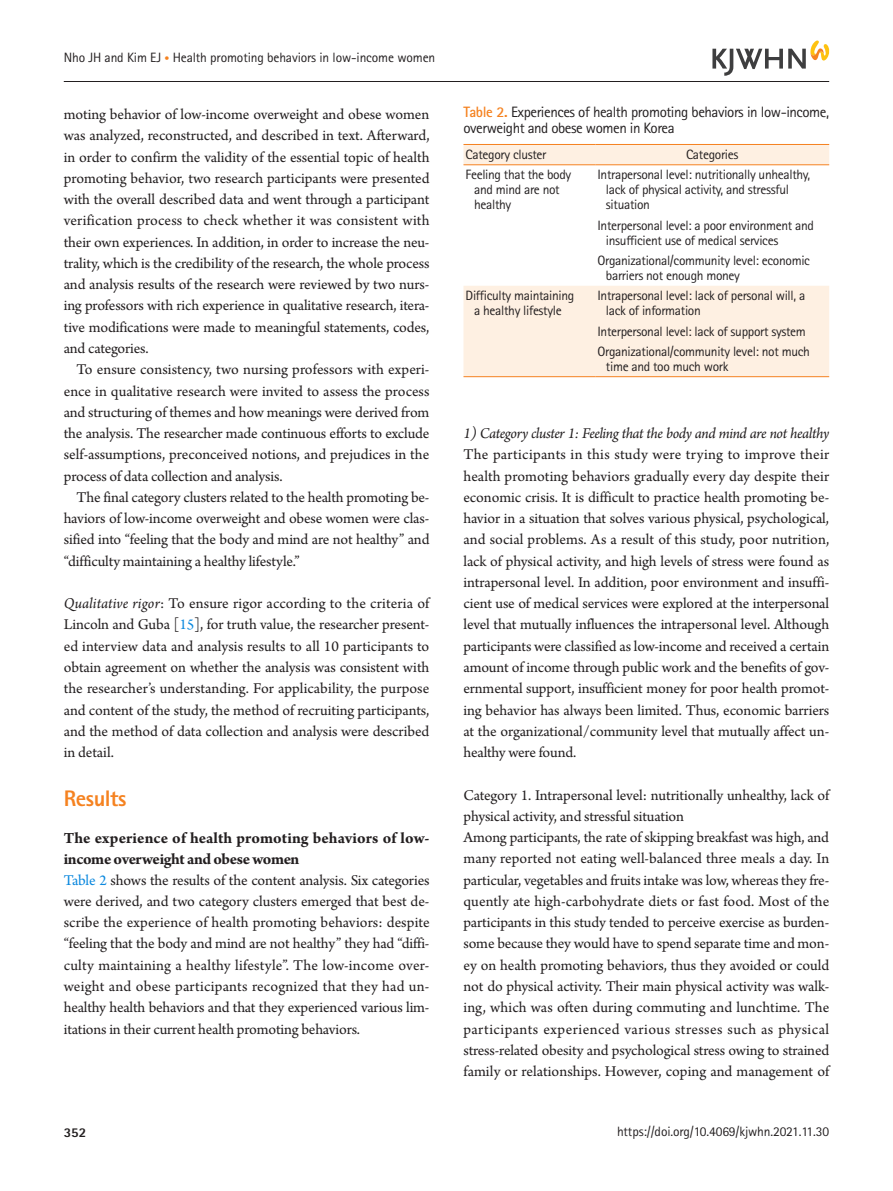
<style>
.page{position:relative;width:893px;height:1191px;background:#fff}
.page>*{position:absolute;margin:0;border:0;box-sizing:border-box;transform-origin:0 0}
.body-title-eng{font:800 22.5px "Rotis Sans Serif Std";letter-spacing:-.02em;color:#f58220}
.body-sub-title_eng{font:700 16.5px/21.3px "Arno Pro";color:#231f20}
.body_eng{font:15.75px/21.3px "Arno Pro";letter-spacing:-.01em;color:#231f20;text-align:justify}
.body_eng-2{font:italic 15.75px "Arno Pro";letter-spacing:-.025em;color:#231f20}
.table-caption{font:15px/16.5px "Rotis Sans Serif Std";letter-spacing:-.03em;color:#231f20}
.tbody{font:13.5px/15px "Rotis Sans Serif Std";letter-spacing:-.025em;color:#231f20}
.t1{font:800 13.5px "Rotis Sans Serif Std";color:#231f20}
.s1{font-family:"Arial Unicode MS";font-size:14.25px;color:#f58220}
.s2{font-style:italic}
.s3{color:#0b88de}
.s4{font-weight:700;color:#f58220}
</style>
<div class="page">
<hr style="left:64px;top:81px;width:765px;height:1px;background:#231f20">
<svg style="left:712px;top:40px;width:118px;height:36px"></svg>
<svg style="left:463px;top:145px;width:366px;height:231px"></svg>
<hr style="left:463px;top:376px;width:132px;height:1px;background:#f58220">
<hr style="left:595px;top:376px;width:234px;height:1px;background:#f58220">
<hr style="left:463px;top:144px;width:132px;height:1px;background:#f58220">
<hr style="left:595px;top:144px;width:234px;height:1px;background:#f58220">
<hr style="left:463px;top:164px;width:132px;height:1px;background:#f58220">
<hr style="left:595px;top:164px;width:234px;height:1px;background:#f58220">
<p class="tbody" style="left:64px;top:49px;width:373px">Nho JH and Kim EJ <span class="s1">•</span> Health promoting behaviors in low-income women</p>
<p class="body_eng" style="left:64px;top:104px;width:367px">moting behavior of low-income overweight and obese women was analyzed, reconstructed, and described in text. Afterward, in order to confirm the validity of the essential topic of health promoting behavior, two research participants were presented with the overall described data and went through a participant verification process to check whether it was consistent with their own experiences. In addition, in order to increase the neu&shy;trality, which is the credibility of the research, the whole process and analysis results of the research were reviewed by two nurs&shy;ing professors with rich experience in qualitative research, itera&shy;tive modifications were made to meaningful statements, codes, and categories.</p>
<p class="body_eng" style="left:64px;top:360px;width:367px;text-indent:13px">To ensure consistency, two nursing professors with experi&shy;ence in qualitative research were invited to assess the process and structuring of themes and how meanings were derived from the analysis. The researcher made continuous efforts to exclude self-assumptions, preconceived notions, and prejudices in the process of data collection and analysis.</p>
<p class="body_eng" style="left:64px;top:487px;width:367px;text-indent:13px">The final category clusters related to the health promoting be&shy;haviors of low-income overweight and obese women were clas&shy;sified into “feeling that the body and mind are not healthy” and “difficulty maintaining a healthy lifestyle.”</p>
<p class="body_eng" style="left:64px;top:593px;width:367px"><span class="s2">Qualitative rigor</span>: To ensure rigor according to the criteria of Lincoln and Guba [<span class="s3">15</span>], for truth value, the researcher present&shy;ed interview data and analysis results to all 10 participants to obtain agreement on whether the analysis was consistent with the researcher’s understanding. For applicability, the purpose and content of the study, the method of recruiting participants, and the method of data collection and analysis were described in detail.</p>
<p class="body-title-eng" style="left:64px;top:784px;width:64px">Results</p>
<p class="body-sub-title_eng" style="left:64px;top:828px;width:367px">The experience of health promoting behaviors of low&shy;income overweight and obese women</p>
<p class="body_eng" style="left:64px;top:870px;width:367px"><span class="s3">Table 2</span> shows the results of the content analysis. Six categories were derived, and two category clusters emerged that best de&shy;scribe the experience of health promoting behaviors: despite “feeling that the body and mind are not healthy” they had “diffi&shy;culty maintaining a healthy lifestyle”. The low-income over&shy;weight and obese participants recognized that they had un&shy;healthy health behaviors and that they experienced various lim&shy;itations in their current health promoting behaviors.</p>
<p class="t1" style="left:64px;top:1123px;width:24px">352</p>
<p class="table-caption" style="left:463px;top:103px;width:367px"><span class="s4">Table 2.</span> Experiences of health promoting behaviors in low-income, overweight and obese women in Korea</p>
<p class="tbody" style="left:466px;top:147px;width:82px">Category cluster</p>
<p class="tbody" style="left:686px;top:147px;width:54px">Categories</p>
<p class="tbody" style="left:474px;top:167px;width:99px;text-indent:-9px">Feeling that the body and mind are not healthy</p>
<p class="tbody" style="left:606px;top:167px;width:206px;text-indent:-9px">Intrapersonal level: nutritionally unhealthy, lack of physical activity, and stressful situation</p>
<p class="tbody" style="left:606px;top:217px;width:209px;text-indent:-9px">Interpersonal level: a poor environment and insufficient use of medical services</p>
<p class="tbody" style="left:606px;top:253px;width:206px;text-indent:-9px">Organizational/community level: economic barriers not enough money</p>
<p class="tbody" style="left:466px;top:288px;width:110px;text-align:center">Difficulty maintaining a healthy lifestyle</p>
<p class="tbody" style="left:606px;top:288px;width:201px;text-indent:-9px">Intrapersonal level: lack of personal will, a lack of information</p>
<p class="tbody" style="left:597px;top:323px;width:210px">Interpersonal level: lack of support system</p>
<p class="tbody" style="left:606px;top:344px;width:206px;text-indent:-9px">Organizational/community level: not much time and too much work</p>
<p class="body_eng-2" style="left:463px;top:424px;width:367px">1) Category cluster 1: Feeling that the body and mind are not healthy</p>
<p class="body_eng" style="left:463px;top:445px;width:367px">The participants in this study were trying to improve their health promoting behaviors gradually every day despite their economic crisis. It is difficult to practice health promoting be&shy;havior in a situation that solves various physical, psychological, and social problems. As a result of this study, poor nutrition, lack of physical activity, and high levels of stress were found as intrapersonal level. In addition, poor environment and insuffi&shy;cient use of medical services were explored at the interpersonal level that mutually influences the intrapersonal level. Although participants were classified as low-income and received a certain amount of income through public work and the benefits of gov&shy;ernmental support, insufficient money for poor health promot&shy;ing behavior has always been limited. Thus, economic barriers at the organizational/community level that mutually affect un&shy;healthy were found.</p>
<p class="body_eng" style="left:463px;top:785px;width:367px">Category 1. Intrapersonal level: nutritionally unhealthy, lack of physical activity, and stressful situation</p>
<p class="body_eng" style="left:463px;top:827px;width:367px">Among participants, the rate of skipping breakfast was high, and many reported not eating well-balanced three meals a day. In particular, vegetables and fruits intake was low, whereas they fre&shy;quently ate high-carbohydrate diets or fast food. Most of the participants in this study tended to perceive exercise as burden&shy;some because they would have to spend separate time and mon&shy;ey on health promoting behaviors, thus they avoided or could not do physical activity. Their main physical activity was walk&shy;ing, which was often during commuting and lunchtime. The participants experienced various stresses such as physical stress-related obesity and psychological stress owing to strained family or relationships. However, coping and management of</p>
<p class="tbody" style="left:617px;top:1124px;width:214px">https://doi.org/10.4069/kjwhn.2021.11.30</p>
</div>
